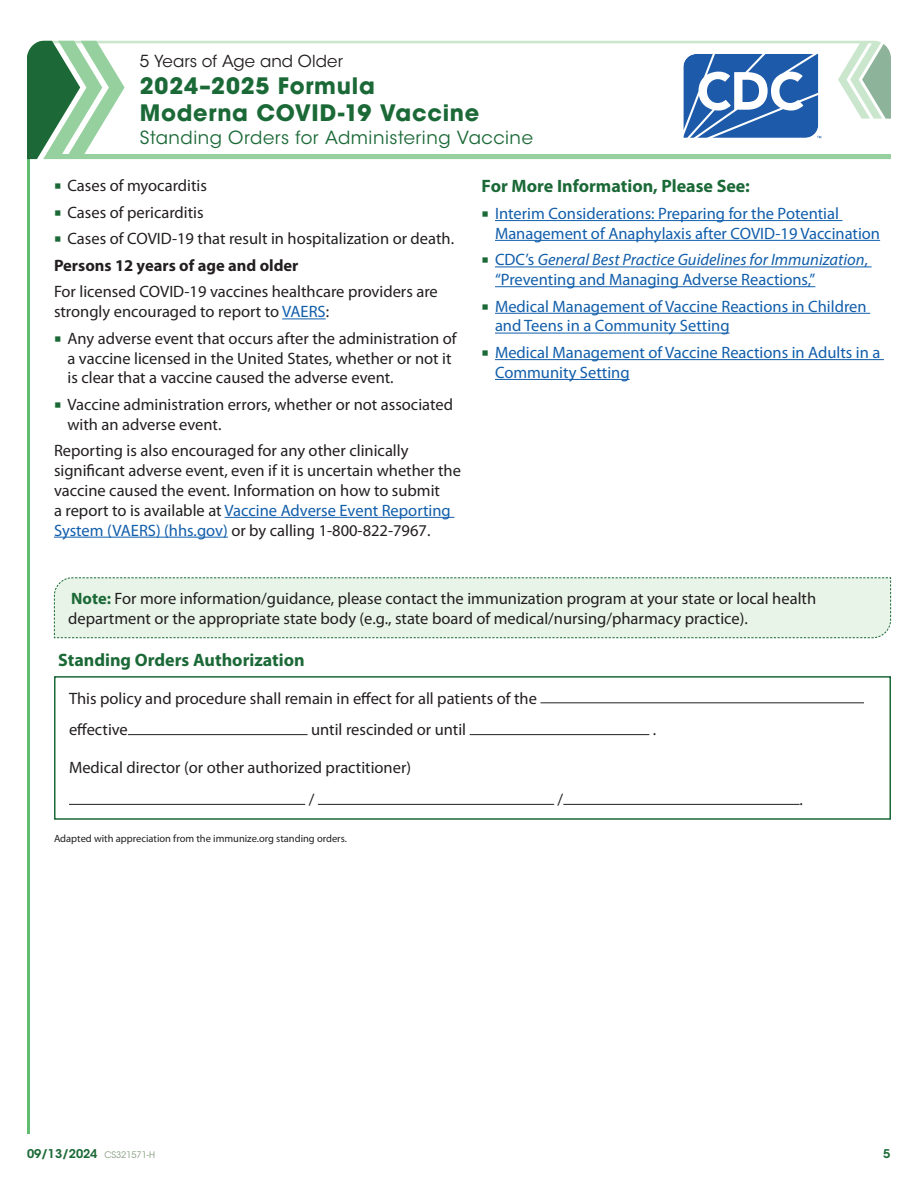
<style>
.page{position:relative;width:918px;height:1188px;background:#fff}
.page>*{position:absolute;margin:0;border:0;box-sizing:border-box;transform-origin:0 0}
.t1{font:700 22.5px/27px "ITC Avant Garde Pro";letter-spacing:.035em;color:#1b6937}
.t2{font:700 18px "Myriad Pro";color:#1b6937}
.t3{font:18px "ITC Avant Garde Std";letter-spacing:.03em;color:#1b6937}
.t4{font:16.5px/19.8px "Myriad Pro";color:#231f20}
.t5{font:16.5px/19.8px "Myriad Pro";color:#115eab}
.t6{font:700 16.5px "Myriad Pro";color:#231f20}
.t7{font:16.5px "ITC Avant Garde Std";letter-spacing:.005em;color:#231f20}
.t8{font:600 12px "ITC Avant Garde Std";letter-spacing:-.01em;color:#1b6937}
.P_source_note{font:10.5px "Myriad Pro";color:#231f20}
.s1{color:#115eab}
.s2{font-style:italic}
.s3{font-weight:700;color:#1b6937}
.s4{font-weight:400;font-size:9px;color:#87a082}
</style>
<div class="page">
<hr style="left:27px;top:55px;width:3px;height:1079px;background:#60bd71">
<div style="left:27px;top:40px;width:16px;height:119px;background:#1c6836"></div>
<svg style="left:43px;top:40px;width:848px;height:119px"></svg>
<svg style="left:681px;top:51px;width:140px;height:89px"></svg>
<div style="left:54px;top:577px;width:837px;height:61px;background:#e8f4e8"></div>
<hr style="left:541px;top:702px;width:323px;height:1px;background:#231f20">
<hr style="left:128px;top:734px;width:180px;height:1px;background:#231f20">
<hr style="left:470px;top:734px;width:179px;height:1px;background:#231f20">
<hr style="left:69px;top:804px;width:236px;height:1px;background:#231f20">
<hr style="left:318px;top:804px;width:236px;height:1px;background:#231f20">
<hr style="left:563px;top:804px;width:237px;height:1px;background:#231f20">
<div style="left:54px;top:676px;width:837px;height:144px;border:2px solid #1b6937"></div>
<hr style="left:282px;top:318px;width:44px;height:1px;background:#115eab">
<hr style="left:225px;top:517px;width:229px;height:1px;background:#115eab">
<hr style="left:54px;top:537px;width:174px;height:1px;background:#115eab">
<hr style="left:495px;top:220px;width:347px;height:1px;background:#115eab">
<hr style="left:495px;top:240px;width:385px;height:1px;background:#115eab">
<hr style="left:495px;top:267px;width:377px;height:1px;background:#115eab">
<hr style="left:495px;top:286px;width:320px;height:1px;background:#115eab">
<hr style="left:495px;top:313px;width:375px;height:1px;background:#115eab">
<hr style="left:495px;top:333px;width:235px;height:1px;background:#115eab">
<hr style="left:495px;top:359px;width:389px;height:1px;background:#115eab">
<hr style="left:495px;top:379px;width:135px;height:1px;background:#115eab">
<p class="t7" style="left:140px;top:51px;width:205px">5 Years of Age and Older</p>
<h1 class="t1" style="left:140px;top:72px;width:341px">2024–2025 Formula<br>Moderna COVID-19 Vaccine</h1>
<p class="t3" style="left:140px;top:126px;width:395px">Standing Orders for Administering Vaccine</p>
<p class="t4" style="left:68px;top:176px;width:141px">Cases of myocarditis</p>
<p class="t4" style="left:68px;top:203px;width:138px">Cases of pericarditis</p>
<p class="t4" style="left:68px;top:229px;width:388px">Cases of COVID-19 that result in hospitalization or death.</p>
<p class="t6" style="left:54px;top:256px;width:246px">Persons 12 years of age and older</p>
<p class="t4" style="left:54px;top:282px;width:385px">For licensed COVID-19 vaccines healthcare providers are strongly encouraged to report to <span class="s1">VAERS</span>:</p>
<p class="t4" style="left:68px;top:329px;width:391px">Any adverse event that occurs after the administration of a vaccine licensed in the United States, whether or not it is clear that a vaccine caused the adverse event.</p>
<p class="t4" style="left:68px;top:395px;width:387px">Vaccine administration errors, whether or not associated with an adverse event.</p>
<p class="t4" style="left:54px;top:441px;width:408px">Reporting is also encouraged for any other clinically significant adverse event, even if it is uncertain whether the vaccine caused the event. Information on how to submit<br>a report to is available at <span class="s1">Vaccine Adverse Event Reporting System (VAERS) (hhs.gov)</span> or by calling 1-800-822-7967.</p>
<h2 class="t2" style="left:482px;top:176px;width:270px">For More Information, Please See:</h2>
<p class="t5" style="left:495px;top:204px;width:387px">Interim Considerations: Preparing for the Potential<br>Management of Anaphylaxis after COVID-19 Vaccination</p>
<p class="t5" style="left:495px;top:250px;width:375px">CDC’s <span class="s2">General Best Practice Guidelines for Immunization</span>, “Preventing and Managing Adverse Reactions,”</p>
<p class="t5" style="left:495px;top:297px;width:373px">Medical Management of Vaccine Reactions in Children and Teens in a Community Setting</p>
<p class="t5" style="left:495px;top:343px;width:387px">Medical Management of Vaccine Reactions in Adults in a<br>Community Setting</p>
<p class="t4" style="left:68px;top:589px;width:749px"><span class="s3">Note:</span> For more information/guidance, please contact the immunization program at your state or local health department or the appropriate state body (e.g., state board of medical/nursing/pharmacy practice).</p>
<h2 class="t2" style="left:58px;top:649px;width:248px">Standing Orders Authorization</h2>
<p class="t4" style="left:69px;top:683px;width:470px;line-height:31.5px">This policy and procedure shall remain in effect for all patients of the effective</p>
<p class="t4" style="left:311px;top:720px;width:157px">until rescinded or until</p>
<p class="t4" style="left:653px;top:720px;width:5px">.</p>
<p class="t4" style="left:309px;top:752px;width:104px;line-height:31.5px;text-indent:-240px">Medical director (or other authorized practitioner) /</p>
<p class="t4" style="left:558px;top:790px;width:7px">/</p>
<p class="t4" style="left:800px;top:790px;width:5px">.</p>
<p class="P_source_note" style="left:54px;top:832px;width:294px">Adapted with appreciation from the immunize.org standing orders.</p>
<p class="t8" style="left:27px;top:1146px;width:130px">09/13/2024 <span class="s4">CS321571-H</span></p>
<p class="t8" style="left:883px;top:1146px;width:9px">5</p>
</div>
